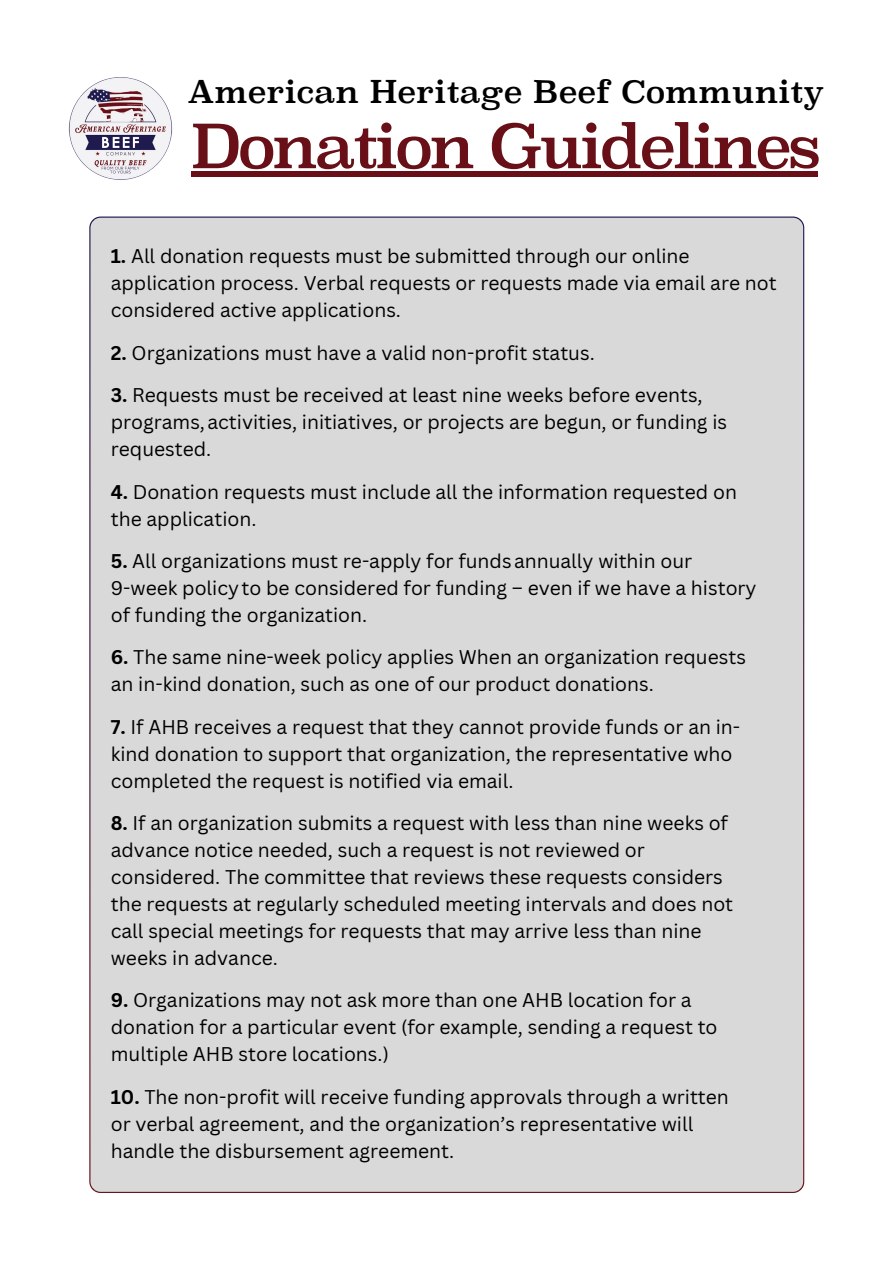
<style>
.page{position:relative;width:894px;height:1264px;background:#fff}
.page>*{position:absolute;margin:0;border:0;box-sizing:border-box;transform-origin:0 0}
.t1{font:59.85px "Superclarendon Rg";letter-spacing:-.055em;color:#680f17}
.t2{font:30.75px "Superclarendon Rg";color:#000}
.t3{font:19.35px/27px "Canva Sans";color:#000}
.s1{font-weight:700}
</style>
<div class="page">
<img style="left:68px;top:77px;width:105px;height:103px">
<div style="left:89px;top:216px;width:715px;height:976px;background:#d9d9d9"></div>
<div style="left:191px;top:171px;width:626px;height:5px;background:#680f17"></div>
<h2 class="t2" style="left:187px;top:73px;width:638px">American Heritage Beef Community</h2>
<h1 class="t1" style="left:191px;top:110px;width:631px">Donation Guidelines</h1>
<p class="t3" style="left:111px;top:242px;width:667px"><span class="s1">1.</span> All donation requests must be submitted through our online application process. Verbal requests or requests made via email are not considered active applications.</p>
<p class="t3" style="left:111px;top:339px;width:485px"><span class="s1">2.</span> Organizations must have a valid non-profit status.</p>
<p class="t3" style="left:111px;top:381px;width:617px"><span class="s1">3.</span> Requests must be received at least nine weeks before events, programs,activities, initiatives, or projects are begun, or funding is requested.</p>
<p class="t3" style="left:111px;top:477px;width:627px"><span class="s1">4.</span> Donation requests must include all the information requested on the application.</p>
<p class="t3" style="left:111px;top:547px;width:582px"><span class="s1">5.</span> All organizations must re-apply for fundsannually within our</p>
<p class="t3" style="left:111px;top:574px;width:647px">9-week policyto be considered for funding – even if we have a history of funding the organization.</p>
<p class="t3" style="left:111px;top:643px;width:636px"><span class="s1">6.</span> The same nine-week policy applies When an organization requests an in-kind donation, such as one of our product donations.</p>
<p class="t3" style="left:111px;top:712px;width:630px"><span class="s1">7.</span> If AHB receives a request that they cannot provide funds or an in&shy;kind donation to support that organization, the representative who completed the request is notified via email.</p>
<p class="t3" style="left:111px;top:808px;width:623px"><span class="s1">8.</span> If an organization submits a request with less than nine weeks of advance notice needed, such a request is not reviewed or considered. The committee that reviews these requests considers the requests at regularly scheduled meeting intervals and does not call special meetings for requests that may arrive less than nine weeks in advance.</p>
<p class="t3" style="left:111px;top:986px;width:608px"><span class="s1">9.</span> Organizations may not ask more than one AHB location for a donation for a particular event (for example, sending a request to multiple AHB store locations.)</p>
<p class="t3" style="left:111px;top:1082px;width:619px"><span class="s1">10.</span> The non-profit will receive funding approvals through a written or verbal agreement, and the organization’s representative will handle the disbursement agreement.</p>
</div>
